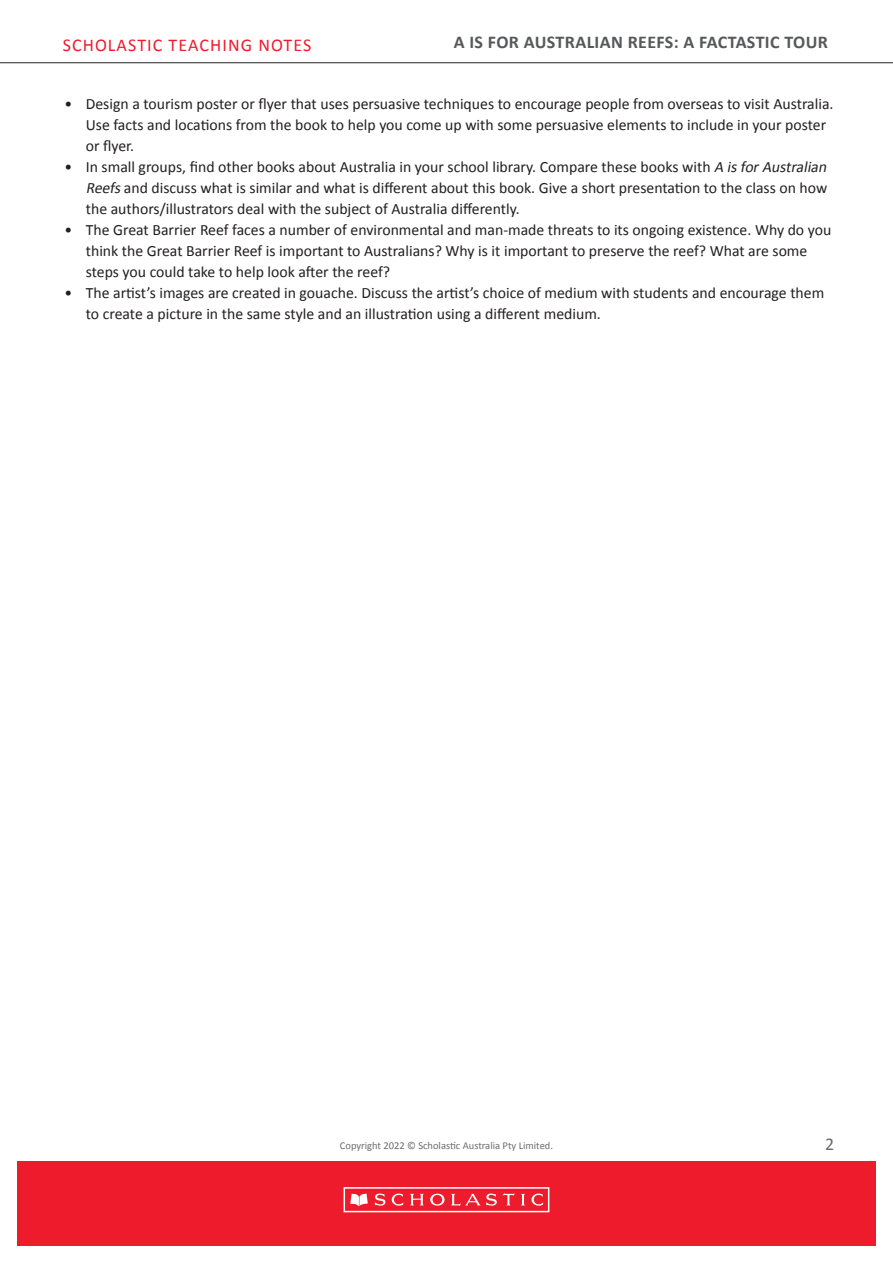
<style>
.page{position:relative;width:893px;height:1263px;background:#fff}
.page>*{position:absolute;margin:0;border:0;box-sizing:border-box;transform-origin:0 0}
.t1{font:700 18px "Calibri";letter-spacing:.02em;color:#57585a}
.t2{font:18px "Calibri";letter-spacing:.06em;color:#ee1b2d}
.t3{font:18px "Calibri";color:#6c6d70}
.t4{font:15.75px/21px "Calibri";color:#231f20}
.t5{font:10.5px "Calibri";color:#6c6d70}
.s1{font-style:italic}
</style>
<div class="page">
<div style="left:17px;top:1161px;width:859px;height:85px;background:#ee1b2d"></div>
<div style="left:344px;top:1187px;width:205px;height:25px;border:2px solid #fff"></div>
<svg style="left:350px;top:1193px;width:18px;height:13px"></svg>
<svg style="left:375px;top:1193px;width:28px;height:13px"></svg>
<svg style="left:410px;top:1194px;width:14px;height:11px"></svg>
<svg style="left:521px;top:1194px;width:4px;height:11px"></svg>
<svg style="left:531px;top:1193px;width:12px;height:13px"></svg>
<svg style="left:430px;top:1194px;width:15px;height:11px"></svg>
<svg style="left:451px;top:1193px;width:64px;height:13px"></svg>
<hr style="left:0;top:62px;width:893px;height:1px;background:#231f20">
<p class="t2" style="left:63px;top:32px;width:250px">SCHOLASTIC TEACHING NOTES</p>
<p class="t1" style="left:454px;top:29px;width:376px">A IS FOR AUSTRALIAN REEFS: A FACTASTIC TOUR</p>
<p class="t4" style="left:86px;top:93px;width:749px;text-indent:-21px">• Design a tourism poster or flyer that uses persuasive techniques to encourage people from overseas to visit Australia.<br>Use facts and locations from the book to help you come up with some persuasive elements to include in your poster or flyer.</p>
<p class="t4" style="left:86px;top:156px;width:746px;text-indent:-21px">• In small groups, find other books about Australia in your school library. Compare these books with <span class="s1">A isforAustralian<br>Reefs</span>and discuss what is similar and what is different about this book. Give a short presentation to the class on how the authors/illustrators deal with the subject of Australia differently.</p>
<p class="t4" style="left:86px;top:219px;width:747px;text-indent:-21px">• The Great Barrier Reef faces a number of environmental and man-made threats to its ongoing existence. Why do you think the Great Barrier Reef is important to Australians? Why is it important to preserve the reef? What are some steps you could take to help look after the reef?</p>
<p class="t4" style="left:86px;top:282px;width:740px;text-indent:-21px">• The artist’s images are created in gouache. Discuss the artist’s choice of medium with students and encourage them to create a picture in the same style and an illustration using a different medium.</p>
<p class="t5" style="left:340px;top:1138px;width:215px">Copyright 2022 © Scholastic Australia Pty Limited.</p>
<p class="t3" style="left:825px;top:1131px;width:11px">2</p>
</div>
